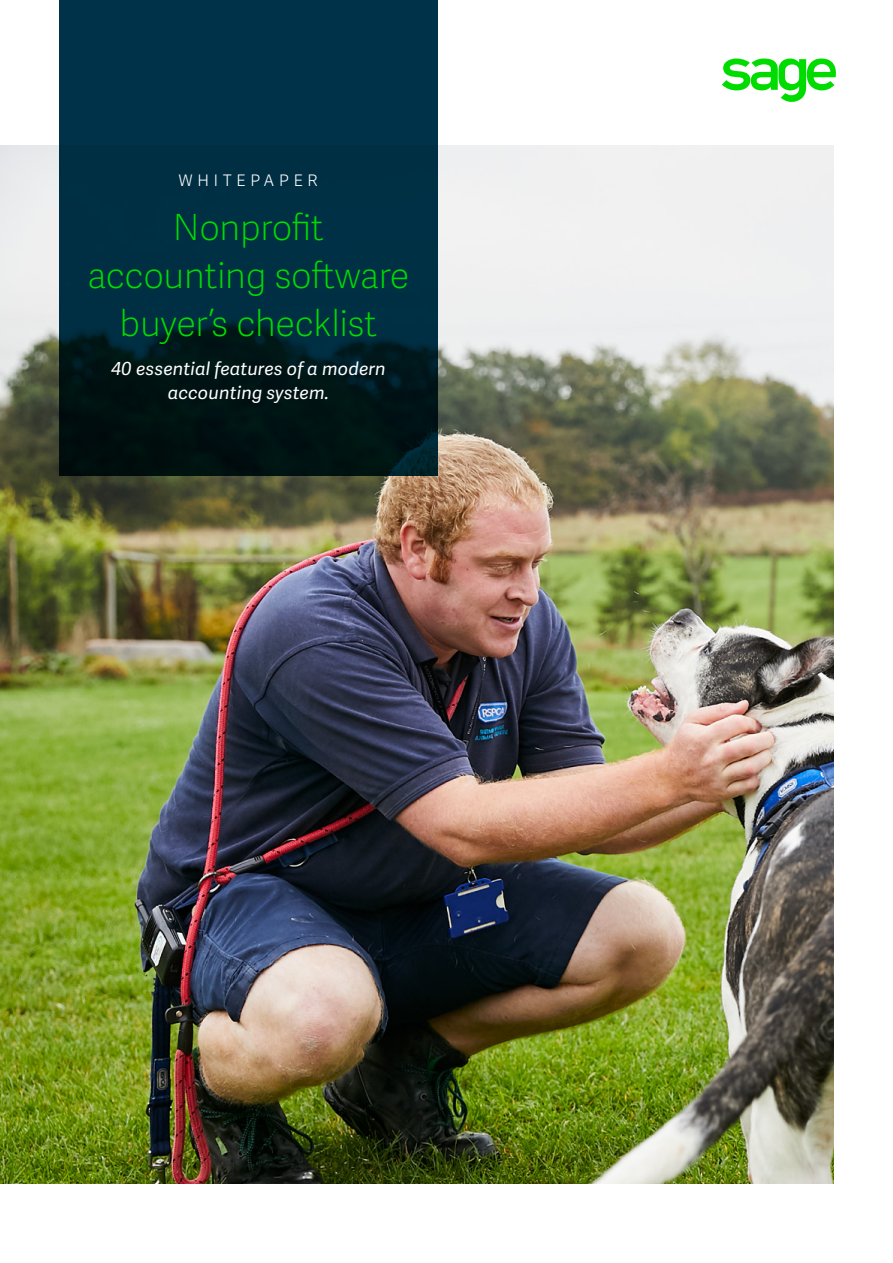
<style>
.page{position:relative;width:893px;height:1263px;background:#fff}
.page>*{position:absolute;margin:0;border:0;box-sizing:border-box;transform-origin:0 0}
.Boxed_Header___LongF{font:36px/48px "Adelle Sans SAGE Th";letter-spacing:-.01em;color:#00dc00;text-align:center}
.Boxed_Title___LongFo{font:21px "Adelle Sans SAGE Th";letter-spacing:.2em;color:#fff}
.Boxed_Header___LongF-2{font:italic 18px/24px "Adelle Sans SAGE";letter-spacing:.01em;color:#fff;text-align:center}
</style>
<div class="page">
<svg style="left:722px;top:59px;width:114px;height:43px"></svg>
<img style="left:0;top:146px;width:833px;height:1038px">
<svg style="left:59px;top:0;width:378px;height:475px;background:#002838"></svg>
<p class="Boxed_Title___LongFo" style="left:179px;top:164px;width:141px">WHITEPAPER</p>
<p class="Boxed_Header___LongF" style="left:87px;top:202px;width:324px">Nonprofit accounting software buyer’s checklist</p>
<p class="Boxed_Header___LongF-2" style="left:111px;top:356px;width:276px">40 essential features of a modern accounting system.</p>
</div>
